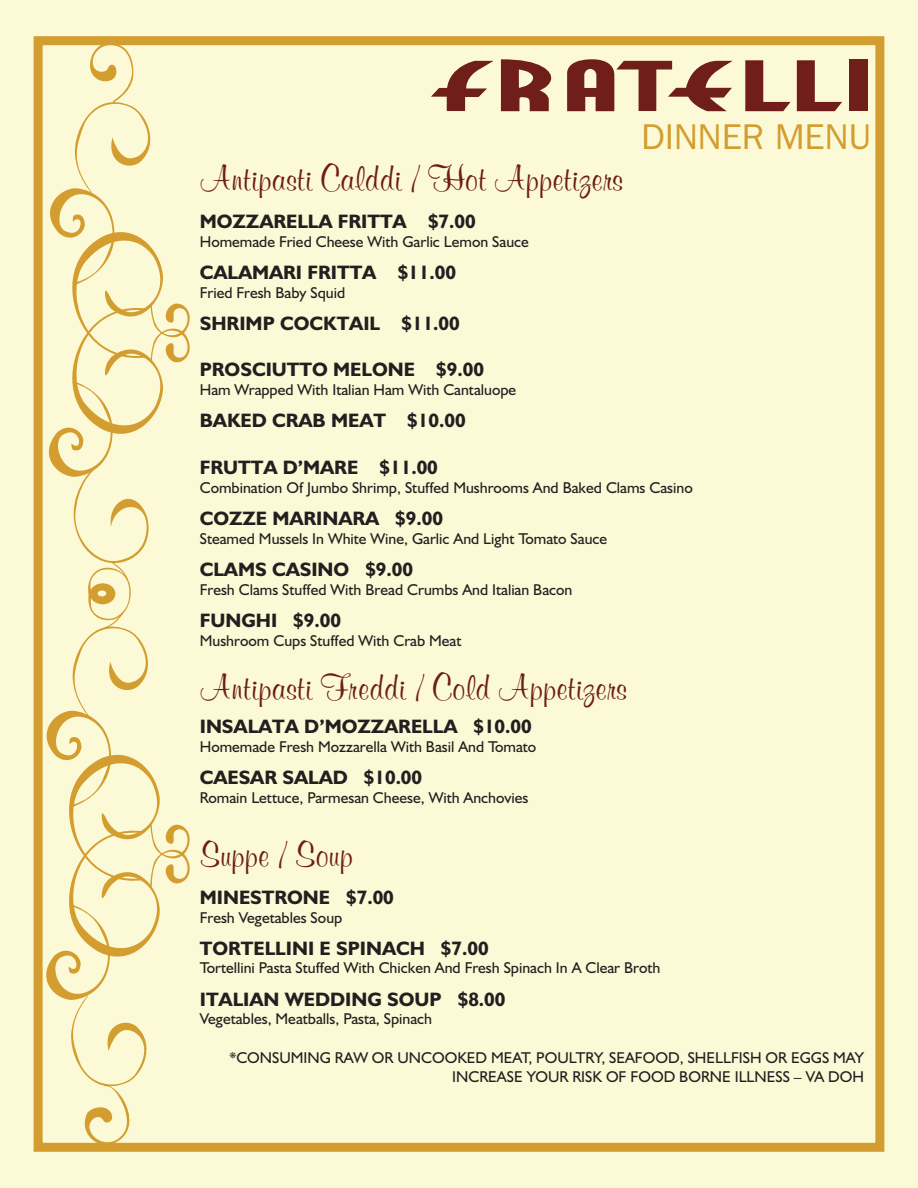
<style>
.page{position:relative;width:918px;height:1188px;background:#fcfad6}
.page>*{position:absolute;margin:0;border:0;box-sizing:border-box;transform-origin:0 0}
.t1{font:700 36px "Murray Hill BT";color:#6e1d18}
.t2{font:36px "Franklin Gothic";color:#d39d30}
.t3{font:700 19.5px "Humanist 521 BT";color:#231f20}
.t4{font:15.75px/18.9px "Humanist 521 BT";color:#231f20;text-align:right}
</style>
<div class="page">
<div style="left:34px;top:36px;width:850px;height:1116px;border:9px solid #d39d30"></div>
<svg style="left:46px;top:43px;width:144px;height:1102px"></svg>
<svg style="left:431px;top:61px;width:62px;height:50px"></svg>
<svg style="left:501px;top:59px;width:51px;height:52px"></svg>
<svg style="left:745px;top:60px;width:46px;height:51px"></svg>
<svg style="left:797px;top:60px;width:45px;height:51px"></svg>
<div style="left:849px;top:60px;width:18px;height:51px;background:#6f1e19"></div>
<svg style="left:567px;top:59px;width:166px;height:52px"></svg>
<h1 class="t2" style="left:641px;top:116px;width:232px">DINNER MENU</h1>
<h1 class="t1" style="left:200px;top:157px;width:424px">Antipasti Calddi / Hot Appetizers</h1>
<p class="t3" style="left:200px;top:209px;width:278px">MOZZARELLA FRITTA $7.00</p>
<p class="t4" style="left:200px;top:231px;width:331px">Homemade Fried Cheese With Garlic Lemon Sauce</p>
<p class="t3" style="left:200px;top:260px;width:258px">CALAMARI FRITTA $11.00</p>
<p class="t4" style="left:200px;top:282px;width:147px">Fried Fresh Baby Squid</p>
<p class="t3" style="left:200px;top:311px;width:262px">SHRIMP COCKTAIL $11.00</p>
<p class="t3" style="left:200px;top:358px;width:286px">PROSCIUTTO MELONE $9.00</p>
<p class="t4" style="left:200px;top:380px;width:318px">Ham Wrapped With Italian Ham With Cantaluope</p>
<p class="t3" style="left:200px;top:409px;width:267px">BAKED CRAB MEAT $10.00</p>
<p class="t3" style="left:200px;top:455px;width:240px">FRUTTA D’MARE $11.00</p>
<p class="t4" style="left:200px;top:478px;width:494px">Combination Of Jumbo Shrimp, Stuffed Mushrooms And Baked Clams Casino</p>
<p class="t3" style="left:200px;top:506px;width:245px">COZZE MARINARA $9.00</p>
<p class="t4" style="left:200px;top:529px;width:409px">Steamed Mussels In White Wine, Garlic And Light Tomato Sauce</p>
<p class="t3" style="left:200px;top:557px;width:215px">CLAMS CASINO $9.00</p>
<p class="t4" style="left:200px;top:580px;width:374px">Fresh Clams Stuffed With Bread Crumbs And Italian Bacon</p>
<p class="t3" style="left:200px;top:608px;width:143px">FUNGHI $9.00</p>
<p class="t4" style="left:200px;top:631px;width:263px">Mushroom Cups Stuffed With Crab Meat</p>
<h1 class="t1" style="left:200px;top:665px;width:429px">Antipasti Freddi / Cold Appetizers</h1>
<p class="t3" style="left:200px;top:714px;width:334px">INSALATA D’MOZZARELLA $10.00</p>
<p class="t4" style="left:200px;top:737px;width:338px">Homemade Fresh Mozzarella With Basil And Tomato</p>
<p class="t3" style="left:200px;top:765px;width:224px">CAESAR SALAD $10.00</p>
<p class="t4" style="left:200px;top:788px;width:330px">Romain Lettuce, Parmesan Cheese, With Anchovies</p>
<h1 class="t1" style="left:200px;top:832px;width:155px">Suppe / Soup</h1>
<p class="t3" style="left:200px;top:885px;width:196px">MINESTRONE $7.00</p>
<p class="t4" style="left:200px;top:907px;width:144px">Fresh Vegetables Soup</p>
<p class="t3" style="left:200px;top:936px;width:290px">TORTELLINI E SPINACH $7.00</p>
<p class="t4" style="left:200px;top:958px;width:462px">Tortellini Pasta Stuffed With Chicken And Fresh Spinach In A Clear Broth</p>
<p class="t3" style="left:200px;top:987px;width:307px">ITALIAN WEDDING SOUP $8.00</p>
<p class="t4" style="left:200px;top:1009px;width:234px">Vegetables, Meatballs, Pasta, Spinach</p>
<p class="t4" style="left:229px;top:1048px;width:636px">*CONSUMING RAW OR UNCOOKED MEAT, POULTRY, SEAFOOD, SHELLFISH OR EGGS MAY<br>INCREASE YOUR RISK OF FOOD BORNE ILLNESS – VA DOH</p>
</div>
